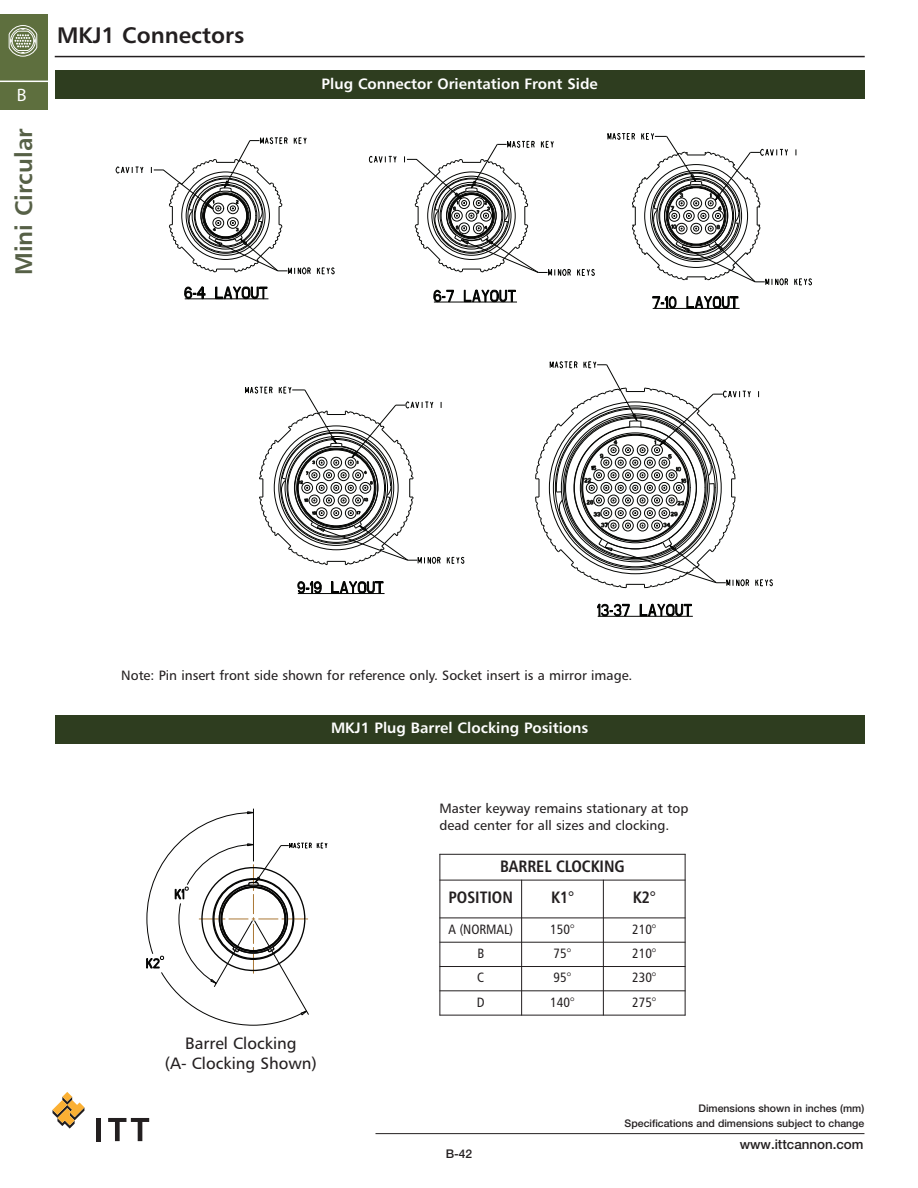
<style>
.page{position:relative;width:918px;height:1188px;background:#fff}
.page>*{position:absolute;margin:0;border:0;box-sizing:border-box;transform-origin:0 0}
.t1{font:24px "Humanist 777 BT Bold B";color:#566046}
.t2{font:22.5px "Humanist 777 BT Bold B";color:#231f20}
.t3{font:700 18px "Helvetica LT Std";color:#fff}
.t4{font:16.5px/19.8px "Humanist 777 BT Roman B";color:#231f20;text-align:center}
.t5{font:16.5px/31.8px "Humanist 777 BT Bold Condensed B";color:#231f20}
.t6{font:15px "Humanist 777 BT Bold B";color:#fff}
.t7{font:13.5px/16.2px "Humanist 777 BT Roman B";color:#231f20}
.t8{font:13.5px "Humanist 777 BT Roman Condensed B";color:#231f20}
.t9{font:500 13.35px "Helvetica Neue LT";color:#231f20}
.t10{font:500 12px "Helvetica Neue LT";color:#231f20}
.t11{font:500 10.5px/14.9px "Helvetica Neue LT";color:#231f20;text-align:right}
</style>
<div class="page">
<hr style="left:375px;top:1133px;width:489px;height:1px;background:#231f20">
<svg style="left:52px;top:1092px;width:32px;height:37px"></svg>
<div style="left:96px;top:1118px;width:5px;height:23px;background:#231f20"></div>
<svg style="left:108px;top:1118px;width:41px;height:23px"></svg>
<div style="left:0;top:14px;width:47px;height:96px;background:#5e6f3e"></div>
<hr style="left:0;top:81px;width:47px;height:1px;background:#fff">
<svg style="left:8px;top:25px;width:30px;height:32px"></svg>
<hr style="left:55px;top:56px;width:810px;height:1px;background:#231f20">
<div style="left:55px;top:70px;width:810px;height:29px;background:#2e3d1f"></div>
<svg style="left:184px;top:287px;width:21px;height:12px"></svg>
<svg style="left:216px;top:287px;width:51px;height:12px"></svg>
<hr style="left:185px;top:299px;width:83px;height:1px;background:#040503">
<svg style="left:116px;top:166px;width:27px;height:8px"></svg>
<svg style="left:317px;top:267px;width:18px;height:7px"></svg>
<svg style="left:434px;top:290px;width:20px;height:12px"></svg>
<svg style="left:464px;top:290px;width:52px;height:12px"></svg>
<hr style="left:434px;top:302px;width:83px;height:1px;background:#040503">
<svg style="left:369px;top:155px;width:28px;height:8px"></svg>
<svg style="left:577px;top:269px;width:18px;height:7px"></svg>
<svg style="left:653px;top:296px;width:23px;height:12px"></svg>
<svg style="left:687px;top:296px;width:51px;height:12px"></svg>
<hr style="left:653px;top:308px;width:87px;height:1px;background:#040503">
<svg style="left:794px;top:278px;width:18px;height:7px"></svg>
<svg style="left:298px;top:581px;width:24px;height:12px"></svg>
<svg style="left:332px;top:581px;width:51px;height:12px"></svg>
<hr style="left:298px;top:593px;width:87px;height:1px;background:#040503">
<svg style="left:597px;top:604px;width:33px;height:12px"></svg>
<svg style="left:640px;top:604px;width:52px;height:12px"></svg>
<hr style="left:598px;top:616px;width:95px;height:1px;background:#040503">
<svg style="left:151px;top:137px;width:160px;height:138px"></svg>
<div style="left:192px;top:182px;width:67px;height:67px;border:1px solid #040503;border-radius:50%"></div>
<div style="left:186px;top:176px;width:79px;height:80px;border:1px solid #040503;border-radius:50%"></div>
<svg style="left:404px;top:140px;width:167px;height:136px"></svg>
<div style="left:438px;top:182px;width:67px;height:67px;border:1px solid #040503;border-radius:50%"></div>
<div style="left:432px;top:176px;width:79px;height:80px;border:1px solid #040503;border-radius:50%"></div>
<svg style="left:608px;top:133px;width:180px;height:153px"></svg>
<div style="left:657px;top:176px;width:79px;height:80px;border:1px solid #040503;border-radius:50%"></div>
<svg style="left:245px;top:386px;width:219px;height:179px"></svg>
<svg style="left:535px;top:361px;width:238px;height:228px"></svg>
<hr style="left:253px;top:809px;width:1px;height:52px;background:#050504">
<svg style="left:146px;top:811px;width:182px;height:215px"></svg>
<div style="left:213px;top:879px;width:81px;height:80px;border:1px solid #050504;border-radius:50%"></div>
<div style="left:220px;top:886px;width:67px;height:66px;border:1px solid #050504;border-radius:50%"></div>
<div style="left:55px;top:715px;width:810px;height:28px;background:#2e3d1f"></div>
<hr style="left:440px;top:854px;width:1px;height:162px;background:#231f20">
<hr style="left:521px;top:880px;width:1px;height:135px;background:#231f20">
<hr style="left:603px;top:880px;width:1px;height:135px;background:#231f20">
<hr style="left:685px;top:854px;width:1px;height:162px;background:#231f20">
<hr style="left:440px;top:854px;width:246px;height:1px;background:#231f20">
<hr style="left:440px;top:880px;width:246px;height:1px;background:#231f20">
<hr style="left:440px;top:918px;width:246px;height:1px;background:#231f20">
<hr style="left:440px;top:942px;width:246px;height:1px;background:#231f20">
<hr style="left:440px;top:966px;width:246px;height:1px;background:#231f20">
<hr style="left:440px;top:990px;width:246px;height:1px;background:#231f20">
<hr style="left:440px;top:1015px;width:246px;height:1px;background:#231f20">
<h3 class="t3" style="left:17px;top:88px;width:11px">B</h3>
<h1 class="t1" style="left:14px;top:275px;width:148px;rotate:-90deg">Mini Circular</h1>
<h2 class="t2" style="left:57px;top:26px;width:189px">MKJ1 Connectors</h2>
<p class="t6" style="left:322px;top:78px;width:278px">Plug Connector Orientation Front Side</p>
<p class="t7" style="left:121px;top:669px;width:513px">Note: Pin insert front side shown for reference only. Socket insert is a mirror image.</p>
<p class="t6" style="left:331px;top:722px;width:259px">MKJ1 Plug Barrel Clocking Positions</p>
<p class="t7" style="left:440px;top:802px;width:250px">Master keyway remains stationary at top dead center for all sizes and clocking.</p>
<p class="t5" style="left:449px;top:851px;width:178px;text-indent:52px">BARREL CLOCKING<br>POSITION</p>
<p class="t5" style="left:551px;top:883px;width:24px">K1°</p>
<p class="t5" style="left:633px;top:883px;width:24px">K2°</p>
<p class="t4" style="left:165px;top:1035px;width:153px">Barrel Clocking<br>(A- Clocking Shown)</p>
<p class="t8" style="left:449px;top:924px;width:66px">A (NORMAL)</p>
<p class="t8" style="left:550px;top:924px;width:26px">150°</p>
<p class="t8" style="left:632px;top:924px;width:26px">210°</p>
<p class="t8" style="left:477px;top:948px;width:8px">B</p>
<p class="t8" style="left:554px;top:948px;width:19px">75°</p>
<p class="t8" style="left:632px;top:948px;width:26px">210°</p>
<p class="t8" style="left:477px;top:972px;width:8px">C</p>
<p class="t8" style="left:554px;top:972px;width:19px">95°</p>
<p class="t8" style="left:632px;top:972px;width:26px">230°</p>
<p class="t8" style="left:477px;top:996px;width:9px">D</p>
<p class="t8" style="left:550px;top:996px;width:26px">140°</p>
<p class="t8" style="left:632px;top:996px;width:26px">275°</p>
<p class="t10" style="left:446px;top:1147px;width:28px">B-42</p>
<p class="t11" style="left:625px;top:1101px;width:241px">Dimensions shown in inches (mm)<br>Specifications and dimensions subject to change</p>
<p class="t9" style="left:740px;top:1136px;width:125px">www.ittcannon.com</p>
</div>
